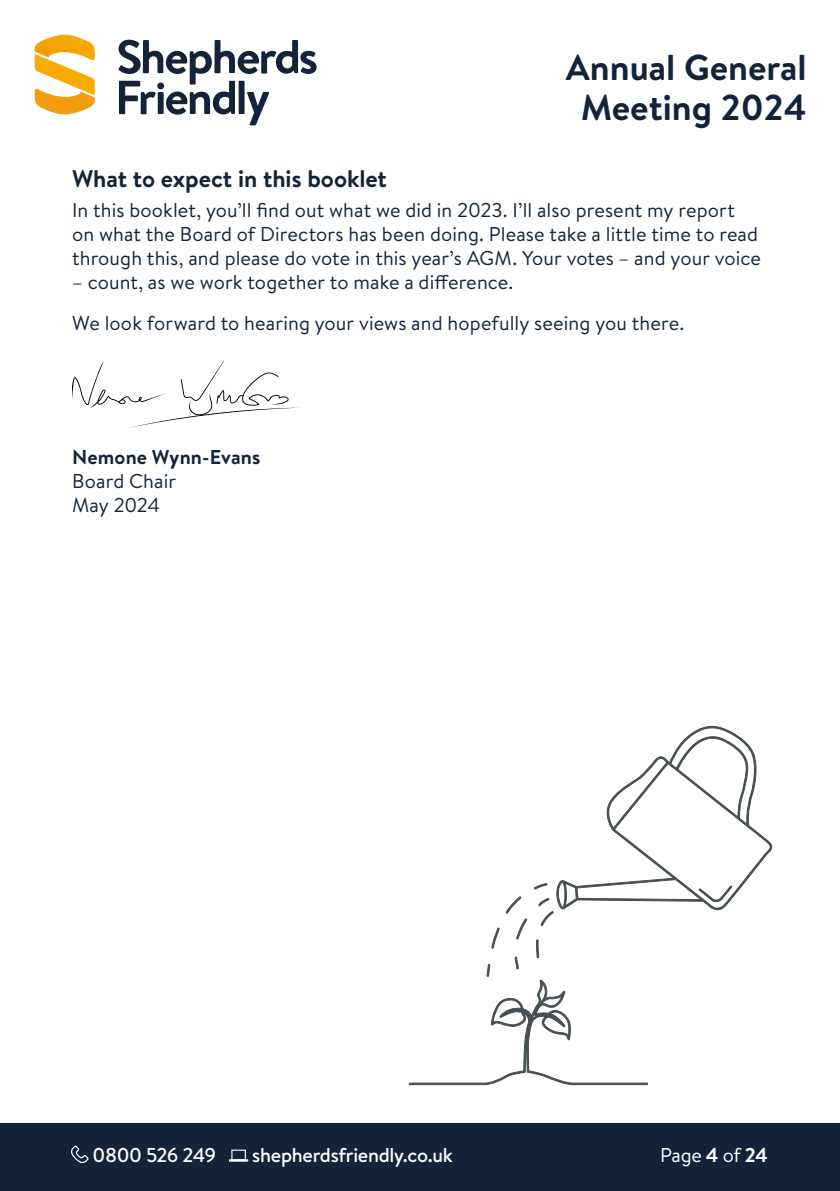
<style>
.page{position:relative;width:840px;height:1191px;background:#fff}
.page>*{position:absolute;margin:0;border:0;box-sizing:border-box;transform-origin:0 0}
.t1{font:700 36px/40px "Brandon Text";color:#13243a;text-align:center}
.t2{font:700 24px "Brandon Text";color:#13243a}
.t3{font:20px/24px "Brandon Text";letter-spacing:.005em;color:#13243a}
.t4{font:500 20px "Brandon Text";letter-spacing:-.015em;color:#fff}
.t5{font:700 20px "Brandon Text";letter-spacing:.005em;color:#13243a}
.t6{font:500 20px "Brandon Text";letter-spacing:-.035em;color:#fff}
.t7{font:20px "Brandon Text";letter-spacing:-.015em;color:#fff}
.s1{font-weight:700}
</style>
<div class="page">
<div style="left:0;top:1123px;width:839px;height:68px;background:#13243a"></div>
<svg style="left:71px;top:1145px;width:18px;height:18px"></svg>
<svg style="left:229px;top:1149px;width:20px;height:13px"></svg>
<svg style="left:34px;top:34px;width:61px;height:81px"></svg>
<svg style="left:118px;top:40px;width:198px;height:85px"></svg>
<svg style="left:72px;top:361px;width:227px;height:67px"></svg>
<svg style="left:408px;top:725px;width:363px;height:360px"></svg>
<h1 class="t1" style="left:565px;top:46px;width:242px">Annual General<br>Meeting 2024</h1>
<p class="t2" style="left:72px;top:162px;width:316px">What to expect in this booklet</p>
<p class="t3" style="left:72px;top:197px;width:690px">In this booklet, you’ll find out what we did in 2023. I’ll also present my report on what the Board of Directors has been doing. Please take a little time to read through this, and please do vote in this year’s AGM. Your votes – and your voice</p>
<p class="t3" style="left:72px;top:260px;width:613px;line-height:41px">– count, as we work together to make a difference.<br>We look forward to hearing your views and hopefully seeing you there.</p>
<p class="t5" style="left:72px;top:443px;width:189px">Nemone Wynn-Evans</p>
<p class="t3" style="left:72px;top:468px;width:105px">Board Chair<br>May 2024</p>
<p class="t6" style="left:92px;top:1141px;width:125px">0800 526 249</p>
<p class="t4" style="left:252px;top:1141px;width:202px">shepherdsfriendly.co.uk</p>
<p class="t7" style="left:659px;top:1141px;width:109px">Page <span class="s1">4</span> of <span class="s1">24</span></p>
</div>
